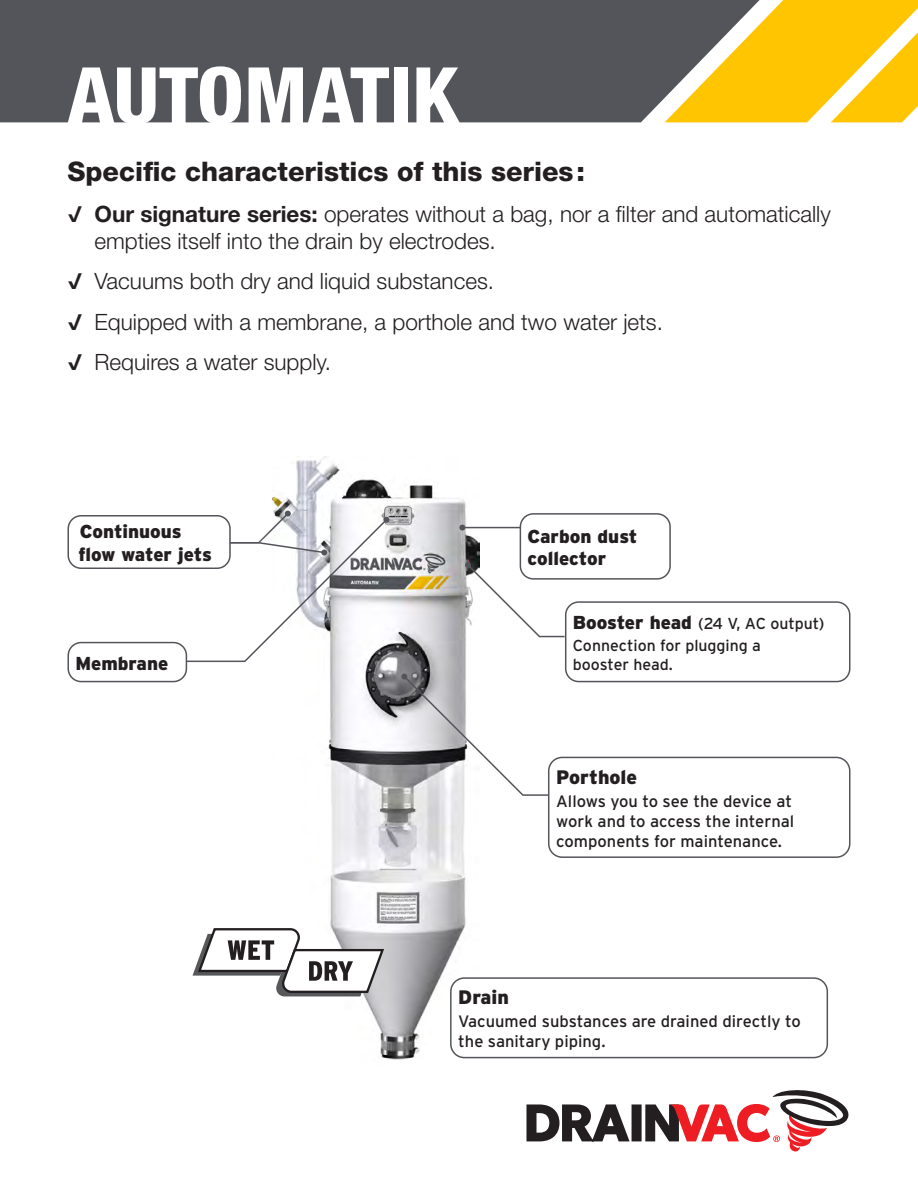
<style>
.page{position:relative;width:918px;height:1188px;background:#fff}
.page>*{position:absolute;margin:0;border:0;box-sizing:border-box;transform-origin:0 0}
.t1{font:800 condensed 78px "Helvetica Neue LT Std";color:#fff;scale:1.05 1}
.t2{font:800 27px "Helvetica Neue LT Std";color:#231f20}
.t3{font:300 22.5px/27px "Helvetica Neue LT Std";color:#231f20}
.t4{font:900 19.5px "Interstate";color:#231f20}
.t5{font:900 18.75px/22.5px "Interstate";color:#231f20}
.t6{font:16.5px/19.8px "Interstate";color:#231f20;text-align:justify}
.t7{font:15.9px/19px "Interstate";color:#231f20}
.s1{font-family:"Interstate";font-weight:700}
.s2{font-weight:700}
.s3{font-weight:900;font-size:18.75px}
</style>
<div class="page">
<div style="left:0;top:0;width:665px;height:122px;background:#54555a"></div>
<svg style="left:665px;top:0;width:253px;height:122px"></svg>
<svg style="left:526px;top:1090px;width:323px;height:62px"></svg>
<img style="left:273px;top:456px;width:207px;height:604px">
<svg style="left:447px;top:513px;width:80px;height:29px"></svg>
<hr style="left:462px;top:527px;width:58px;height:1px;background:#54555a">
<svg style="left:459px;top:525px;width:6px;height:6px"></svg>
<svg style="left:389px;top:662px;width:169px;height:147px"></svg>
<svg style="left:401px;top:674px;width:148px;height:123px"></svg>
<svg style="left:453px;top:550px;width:118px;height:100px"></svg>
<svg style="left:465px;top:562px;width:101px;height:76px"></svg>
<svg style="left:272px;top:499px;width:31px;height:6px"></svg>
<svg style="left:178px;top:505px;width:223px;height:169px"></svg>
<div style="left:68px;top:643px;width:118px;height:39px;background:#fff;border-radius:13px"></div>
<div style="left:67px;top:642px;width:120px;height:40px;border:2px solid #54555a;border-radius:13px"></div>
<svg style="left:185px;top:511px;width:204px;height:152px"></svg>
<div style="left:549px;top:757px;width:301px;height:100px;background:#fff;border-radius:14px"></div>
<div style="left:548px;top:757px;width:302px;height:101px;border:2px solid #54555a;border-radius:14px"></div>
<div style="left:451px;top:978px;width:376px;height:80px;background:#fff;border-radius:14px"></div>
<div style="left:450px;top:977px;width:378px;height:81px;border:2px solid #54555a;border-radius:14px"></div>
<div style="left:566px;top:602px;width:284px;height:80px;background:#fff;border-radius:13px"></div>
<div style="left:565px;top:601px;width:285px;height:81px;border:2px solid #54555a;border-radius:13px"></div>
<div style="left:520px;top:514px;width:150px;height:65px;background:#fff;border-radius:13px"></div>
<div style="left:520px;top:513px;width:151px;height:67px;border:2px solid #54555a;border-radius:13px"></div>
<div style="left:68px;top:516px;width:162px;height:52px;background:#fff;border-radius:13px"></div>
<div style="left:67px;top:515px;width:164px;height:54px;border:2px solid #54555a;border-radius:13px"></div>
<svg style="left:193px;top:927px;width:193px;height:69px"></svg>
<h1 class="t1" style="left:67px;top:47px;width:375px">AUTOMATIK</h1>
<p class="t2" style="left:68px;top:156px;width:519px">Specific characteristics of this series:</p>
<p class="t3" style="left:94px;top:200px;width:738px;text-indent:-27px"><span class="s1">√</span> <span class="s2">Our signature series:</span> operates without a bag, nor a filter and automatically empties itself into the drain by electrodes.</p>
<p class="t3" style="left:68px;top:267px;width:428px"><span class="s1">√</span> Vacuums both dry and liquid substances.</p>
<p class="t3" style="left:68px;top:308px;width:597px"><span class="s1">√</span> Equipped with a membrane, a porthole and two water jets.</p>
<p class="t3" style="left:68px;top:348px;width:265px"><span class="s1">√</span> Requires a water supply.</p>
<p class="t5" style="left:78px;top:520px;width:135px">Continuous flow water jets</p>
<p class="t5" style="left:75px;top:652px;width:94px">Membrane</p>
<p class="t5" style="left:528px;top:525px;width:111px">Carbon dust collector</p>
<p class="t7" style="left:573px;top:614px;width:253px"><span class="s3">Booster head</span> (24 V, AC output)</p>
<p class="t7" style="left:573px;top:636px;width:189px">Connection for plugging a booster head.</p>
<p class="t4" style="left:556px;top:766px;width:82px">Porthole</p>
<p class="t6" style="left:556px;top:791px;width:239px">Allows you to see the device at work and to access the internal components for maintenance.</p>
<p class="t4" style="left:458px;top:986px;width:52px">Drain</p>
<p class="t6" style="left:458px;top:1012px;width:344px">Vacuumed substances are drained directly to the sanitary piping.</p>
</div>
